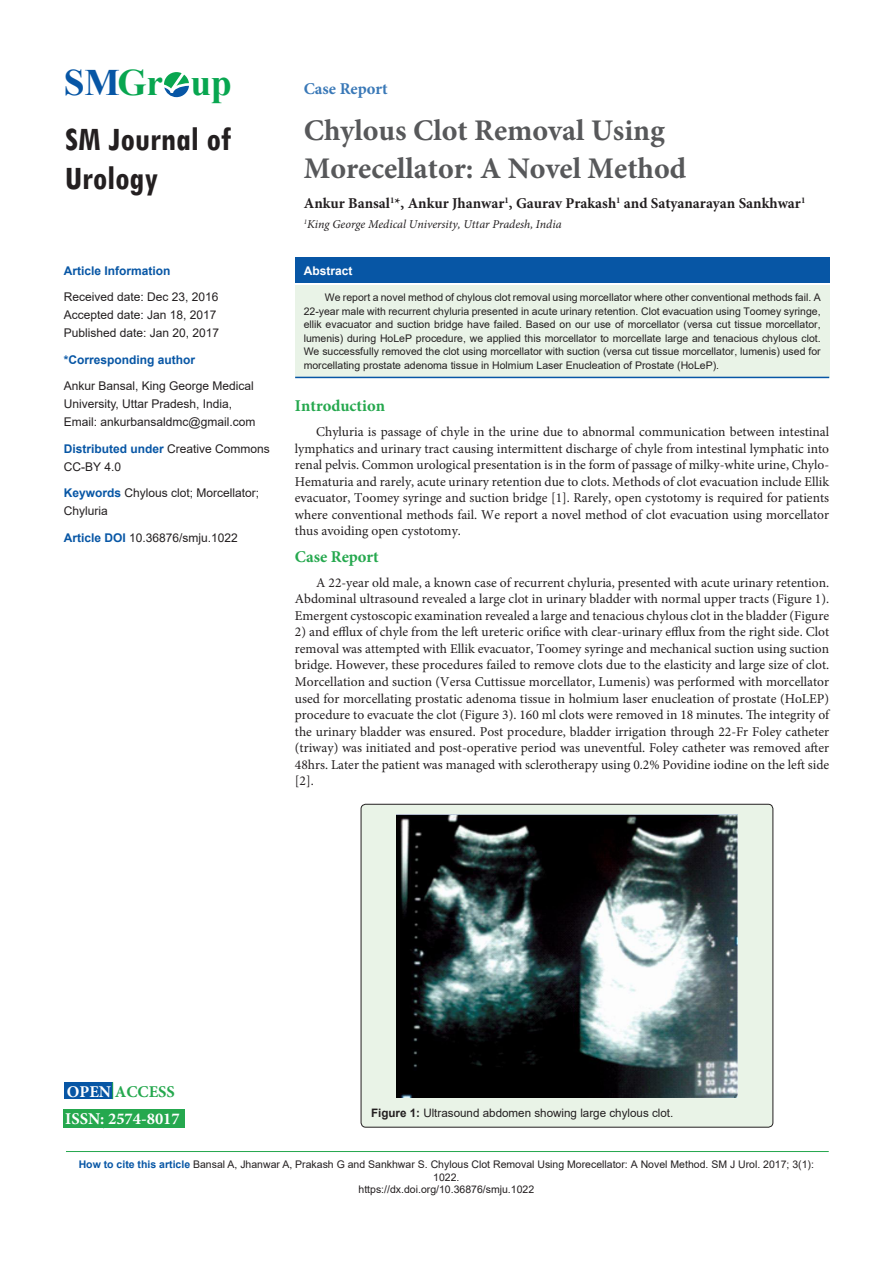
<style>
.page{position:relative;width:893px;height:1263px;background:#fff}
.page>*{position:absolute;margin:0;border:0;box-sizing:border-box;transform-origin:0 0}
.t1{font:700 37.35px "Times New Roman";color:#08a650}
.t2{font:700 condensed 34.65px/39.2px "Tw Cen";color:#231f20}
.t3{font:700 30px/37.5px "Minion Pro";color:#57585a}
.t4{font:700 16.5px "Minion Pro";color:#25a84e}
.t5{font:700 16.5px "Minion Pro";color:#fff}
.t6{font:700 16.5px "Minion Pro";color:#3978b7}
.t7{font:700 15px "Minion Pro";color:#231f20}
.t8{font:13.5px/16.5px "Minion Pro";color:#231f20;text-align:justify}
.t9{font:12px/18px "Arial";color:#231f20}
.t10{font:italic 12px "Minion Pro";color:#231f20}
.t11{font:700 12px "Arial";color:#0756a5}
.t12{font:700 12px "Arial";color:#fff}
.t13{font:11.55px "Arial";color:#231f20}
.No_Spacing{font:10.5px/13.5px "Arial";color:#231f20;text-align:center}
.s1{color:#0756a5}
.s2{font-weight:700;color:#0756a5}
.s3{color:#fff}
.s4{font-weight:700}
</style>
<div class="page">
<svg style="left:164px;top:72px;width:25px;height:25px"></svg>
<hr style="left:66px;top:1151px;width:763px;height:1px;background:#25a84e">
<div style="left:64px;top:1082px;width:49px;height:17px;background:#0756a5"></div>
<svg style="left:112px;top:1082px;width:1px;height:17px"></svg>
<div style="left:64px;top:1110px;width:121px;height:18px;background:#25a84e"></div>
<div style="left:295px;top:257px;width:534px;height:26px;background:#0756a5"></div>
<div style="left:295px;top:285px;width:534px;height:93px;background:#e9f3e7"></div>
<hr style="left:295px;top:377px;width:534px;height:1px;background:#0756a5">
<div style="left:361px;top:804px;width:412px;height:323px;background:#e9f3e7;border-radius:5px"></div>
<img style="left:397px;top:814px;width:340px;height:284px">
<div style="left:361px;top:804px;width:412px;height:323px;border:1px solid #231f20;border-radius:5px"></div>
<h1 class="t1" style="left:64px;top:57px;width:170px"><span class="s1">SM</span>Gr up</h1>
<p class="t2" style="left:65px;top:119px;width:168px">SM Journal of<br>Urology</p>
<p class="t11" style="left:64px;top:262px;width:108px">Article Information</p>
<p class="t9" style="left:64px;top:288px;width:157px">Received date: Dec 23, 2016<br>Accepted date: Jan 18, 2017<br>Published date: Jan 20, 2017</p>
<p class="t11" style="left:64px;top:351px;width:133px">*Corresponding author</p>
<p class="t9" style="left:64px;top:377px;width:193px">Ankur Bansal, King George Medical<br>University, Uttar Pradesh, India,<br>Email: ankurbansaldmc@gmail.com</p>
<p class="t9" style="left:64px;top:439px;width:208px"><span class="s2">Distributed under</span> Creative Commons<br>CC-BY 4.0</p>
<p class="t9" style="left:64px;top:484px;width:197px"><span class="s2">Keywords</span> Chylous clot; Morcellator;<br>Chyluria</p>
<p class="t9" style="left:64px;top:528px;width:176px"><span class="s2">Article DOI</span> 10.36876/smju.1022</p>
<p class="t6" style="left:304px;top:77px;width:85px">Case Report</p>
<p class="t3" style="left:304px;top:111px;width:384px">Chylous Clot Removal Using<br>Morecellator: A Novel Method</p>
<p class="t7" style="left:304px;top:193px;width:503px">Ankur Bansal<sup>1</sup>*, Ankur Jhanwar<sup>1</sup>, Gaurav Prakash<sup>1</sup> and Satyanarayan Sankhwar<sup>1</sup></p>
<p class="t10" style="left:304px;top:216px;width:259px"><sup>1</sup>King George Medical University, Uttar Pradesh, India</p>
<p class="t12" style="left:304px;top:262px;width:50px">Abstract</p>
<p class="No_Spacing" style="left:304px;top:291px;width:518px;text-align:justify;text-indent:21px">We report a novel method of chylous clot removal using morcellator where other conventional methods fail. A 22-year male with recurrent chyluria presented in acute urinary retention. Clot evacuation using Toomey syringe, ellik evacuator and suction bridge have failed. Based on our use of morcellator (versa cut tissue morcellator, lumenis) during HoLeP procedure, we applied this morcellator to morcellate large and tenacious chylous clot.<br>We successfully removed the clot using morcellator with suction (versa cut tissue morcellator, lumenis) used for morcellating prostate adenoma tissue in Holmium Laser Enucleation of Prostate (HoLeP).</p>
<p class="t4" style="left:295px;top:395px;width:92px">Introduction</p>
<p class="t8" style="left:295px;top:424px;width:536px;text-indent:21px">Chyluria is passage of chyle in the urine due to abnormal communication between intestinal lymphatics and urinary tract causing intermittent discharge of chyle from intestinal lymphatic into renal pelvis. Common urological presentation is in the form of passage of milky-white urine, Chylo-Hematuria and rarely, acute urinary retention due to clots. Methods of clot evacuation include Ellik evacuator, Toomey syringe and suction bridge [1]. Rarely, open cystotomy is required for patients where conventional methods fail. We report a novel method of clot evacuation using morcellator thus avoiding open cystotomy.</p>
<p class="t4" style="left:295px;top:545px;width:85px">Case Report</p>
<p class="t8" style="left:295px;top:574px;width:536px;text-indent:21px">A 22-year old male, a known case of recurrent chyluria, presented with acute urinary retention.<br>Abdominal ultrasound revealed a large clot in urinary bladder with normal upper tracts (Figure 1).<br>Emergent cystoscopic examination revealed a large and tenacious chylous clot in the bladder (Figure</p>
<p class="t8" style="left:295px;top:624px;width:536px">2) and efflux of chyle from the left ureteric orifice with clear-urinary efflux from the right side. Clot removal was attempted with Ellik evacuator, Toomey syringe and mechanical suction using suction bridge. However, these procedures failed to remove clots due to the elasticity and large size of clot.<br>Morcellation and suction (Versa Cuttissue morcellator, Lumenis) was performed with morcellator used for morcellating prostatic adenoma tissue in holmium laser enucleation of prostate (HoLEP) procedure to evacuate the clot (Figure 3). 160 ml clots were removed in 18 minutes. The integrity of the urinary bladder was ensured. Post procedure, bladder irrigation through 22-Fr Foley catheter (triway) was initiated and post-operative period was uneventful. Foley catheter was removed after 48hrs. Later the patient was managed with sclerotherapy using 0.2% Povidine iodine on the left side [2].</p>
<p class="t4" style="left:67px;top:1080px;width:110px"><span class="s3">OPEN</span> ACCESS</p>
<p class="t5" style="left:65px;top:1107px;width:116px">ISSN: 2574-8017</p>
<p class="t13" style="left:371px;top:1105px;width:304px"><span class="s4">Figure 1:</span> Ultrasound abdomen showing large chylous clot.</p>
<p class="No_Spacing" style="left:79px;top:1158px;width:737px;line-height:12.6px"><span class="s2">How to cite this article</span> Bansal A, Jhanwar A, Prakash G and Sankhwar S. Chylous Clot Removal Using Morecellator: A Novel Method. SM J Urol. 2017; 3(1):<br>1022.</p>
<p class="No_Spacing" style="left:359px;top:1183px;width:177px">https://dx.doi.org/10.36876/smju.1022</p>
</div>
